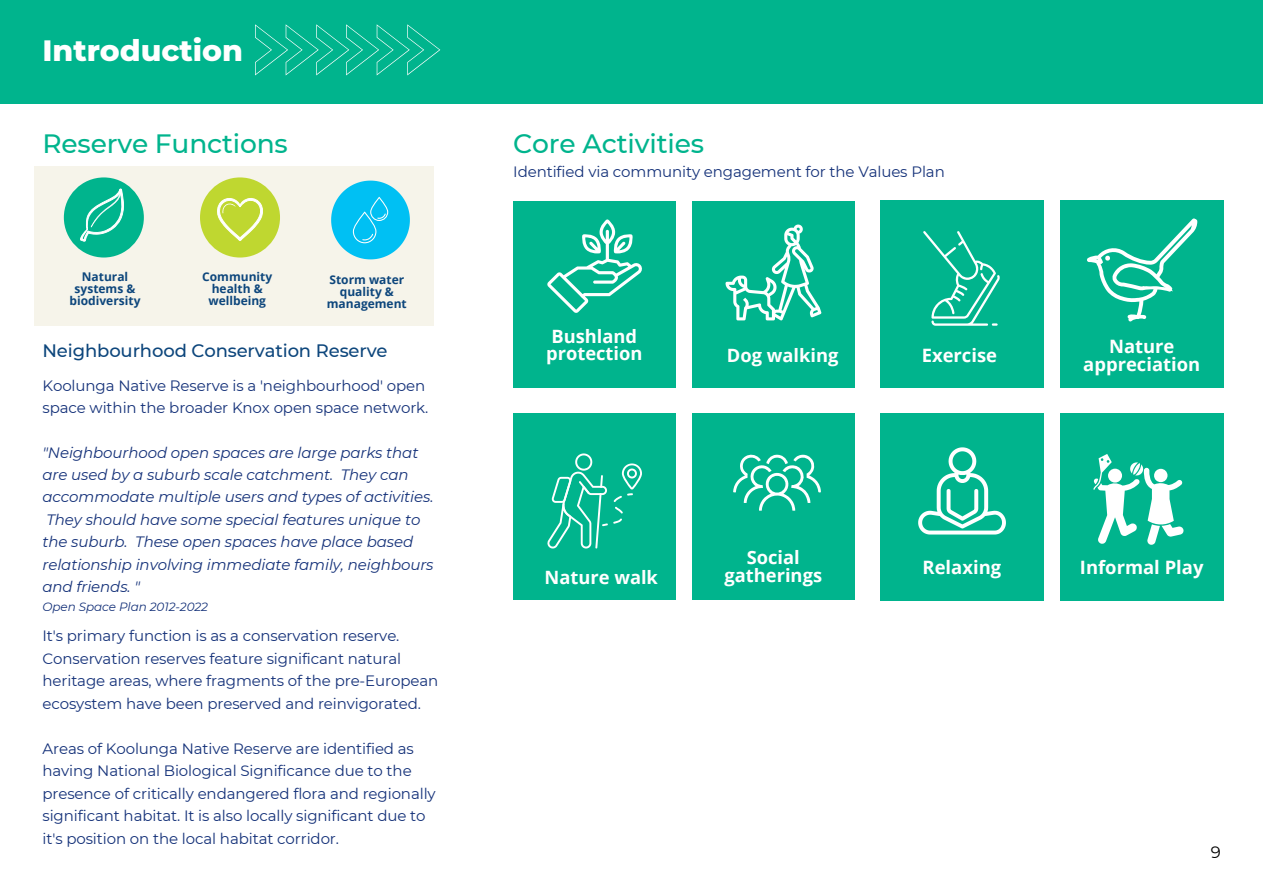
<style>
.page{position:relative;width:1263px;height:894px;background:#fff}
.page>*{position:absolute;margin:0;border:0;box-sizing:border-box;transform-origin:0 0}
.t1{font:800 30px "Montserrat";color:#fff}
.t2{font:500 26.55px "Montserrat";letter-spacing:-.005em;color:#00b48d}
.t3{font:700 18.45px/18px "Open Sans";color:#fff;text-align:center}
.t4{font:700 18.3px/17.9px "Open Sans";color:#fff}
.t5{font:500 18px "Montserrat";letter-spacing:-.005em;color:#0d467c}
.t6{font:16.5px "Montserrat";color:#000}
.t7{font:15px/22.5px "Montserrat";letter-spacing:-.005em;color:#143179}
.t8{font:italic 15px/22.4px "Montserrat";letter-spacing:-.005em;color:#143179}
.t9{font:700 12px/12px "Open Sans";color:#0d467c;text-align:center}
.t10{font:italic 12px "Montserrat";letter-spacing:-.005em;color:#143179}
</style>
<div class="page">
<div style="left:0;top:0;width:1262px;height:104px;background:#00b48d"></div>
<svg style="left:255px;top:24px;width:185px;height:51px"></svg>
<div style="left:34px;top:166px;width:400px;height:159px;background:#f6f4ea"></div>
<div style="left:64px;top:177px;width:80px;height:80px;background:#00b48d;border-radius:50%"></div>
<svg style="left:80px;top:188px;width:44px;height:54px"></svg>
<div style="left:200px;top:177px;width:80px;height:80px;background:#bfd730;border-radius:50%"></div>
<svg style="left:217px;top:198px;width:46px;height:43px"></svg>
<div style="left:513px;top:201px;width:162px;height:187px;background:#00b48d"></div>
<svg style="left:547px;top:219px;width:95px;height:94px"></svg>
<div style="left:692px;top:201px;width:162px;height:187px;background:#00b48d"></div>
<svg style="left:725px;top:224px;width:96px;height:96px"></svg>
<div style="left:692px;top:412px;width:162px;height:187px;background:#00b48d"></div>
<svg style="left:733px;top:454px;width:88px;height:56px"></svg>
<div style="left:513px;top:412px;width:162px;height:187px;background:#00b48d"></div>
<svg style="left:547px;top:453px;width:95px;height:95px"></svg>
<div style="left:880px;top:200px;width:163px;height:188px;background:#00b48d"></div>
<svg style="left:923px;top:231px;width:77px;height:94px"></svg>
<div style="left:1060px;top:200px;width:163px;height:188px;background:#00b48d"></div>
<svg style="left:1087px;top:218px;width:110px;height:103px"></svg>
<div style="left:880px;top:412px;width:163px;height:188px;background:#00b48d"></div>
<svg style="left:918px;top:447px;width:88px;height:87px"></svg>
<div style="left:1060px;top:412px;width:163px;height:188px;background:#00b48d"></div>
<svg style="left:1093px;top:454px;width:91px;height:90px"></svg>
<svg style="left:331px;top:180px;width:79px;height:79px"></svg>
<p class="t1" style="left:43px;top:32px;width:202px">Introduction</p>
<p class="t2" style="left:43px;top:127px;width:247px">Reserve Functions</p>
<p class="t9" style="left:70px;top:270px;width:72px">Natural systems &amp; biodiversity</p>
<p class="t9" style="left:202px;top:270px;width:72px">Community health &amp; wellbeing</p>
<p class="t9" style="left:327px;top:273px;width:81px">Storm water quality &amp; management</p>
<p class="t5" style="left:43px;top:339px;width:347px">Neighbourhood Conservation Reserve</p>
<p class="t7" style="left:43px;top:374px;width:387px">Koolunga Native Reserve is a 'neighbourhood' open space within the broader Knox open space network.</p>
<p class="t8" style="left:43px;top:441px;width:393px">"Neighbourhood open spaces are large parks that are used by a suburb scale catchment. They can accommodate multiple users and types of activities.<br>They should have some special features unique to the suburb. These open spaces have place based relationship involving immediate family, neighbours and friends. "</p>
<p class="t10" style="left:43px;top:599px;width:167px">Open Space Plan 2012-2022</p>
<p class="t7" style="left:43px;top:624px;width:358px">It's primary function is as a conservation reserve.</p>
<p class="t7" style="left:43px;top:646px;width:397px">Conservation reserves feature significant natural heritage areas, where fragments of the pre-European ecosystem have been preserved and reinvigorated.</p>
<p class="t7" style="left:43px;top:736px;width:395px">Areas of Koolunga Native Reserve are identified as having National Biological Significance due to the presence of critically endangered flora and regionally significant habitat. It is also locally significant due to it's position on the local habitat corridor.</p>
<p class="t2" style="left:513px;top:127px;width:192px">Core Activities</p>
<p class="t7" style="left:513px;top:160px;width:433px">Identified via community engagement for the Values Plan</p>
<p class="t4" style="left:546px;top:326px;width:98px">Bushland protection</p>
<p class="t4" style="left:727px;top:346px;width:113px">Dog walking</p>
<p class="t4" style="left:747px;top:548px;width:55px">Social</p>
<p class="t4" style="left:545px;top:567px;width:115px">Nature walk</p>
<p class="t4" style="left:725px;top:566px;width:99px">gatherings</p>
<p class="t3" style="left:922px;top:346px;width:77px">Exercise</p>
<p class="t3" style="left:1083px;top:336px;width:118px">Nature appreciation</p>
<p class="t3" style="left:923px;top:558px;width:80px">Relaxing</p>
<p class="t3" style="left:1080px;top:558px;width:125px">Informal Play</p>
<p class="t6" style="left:1211px;top:841px;width:12px">9</p>
</div>
